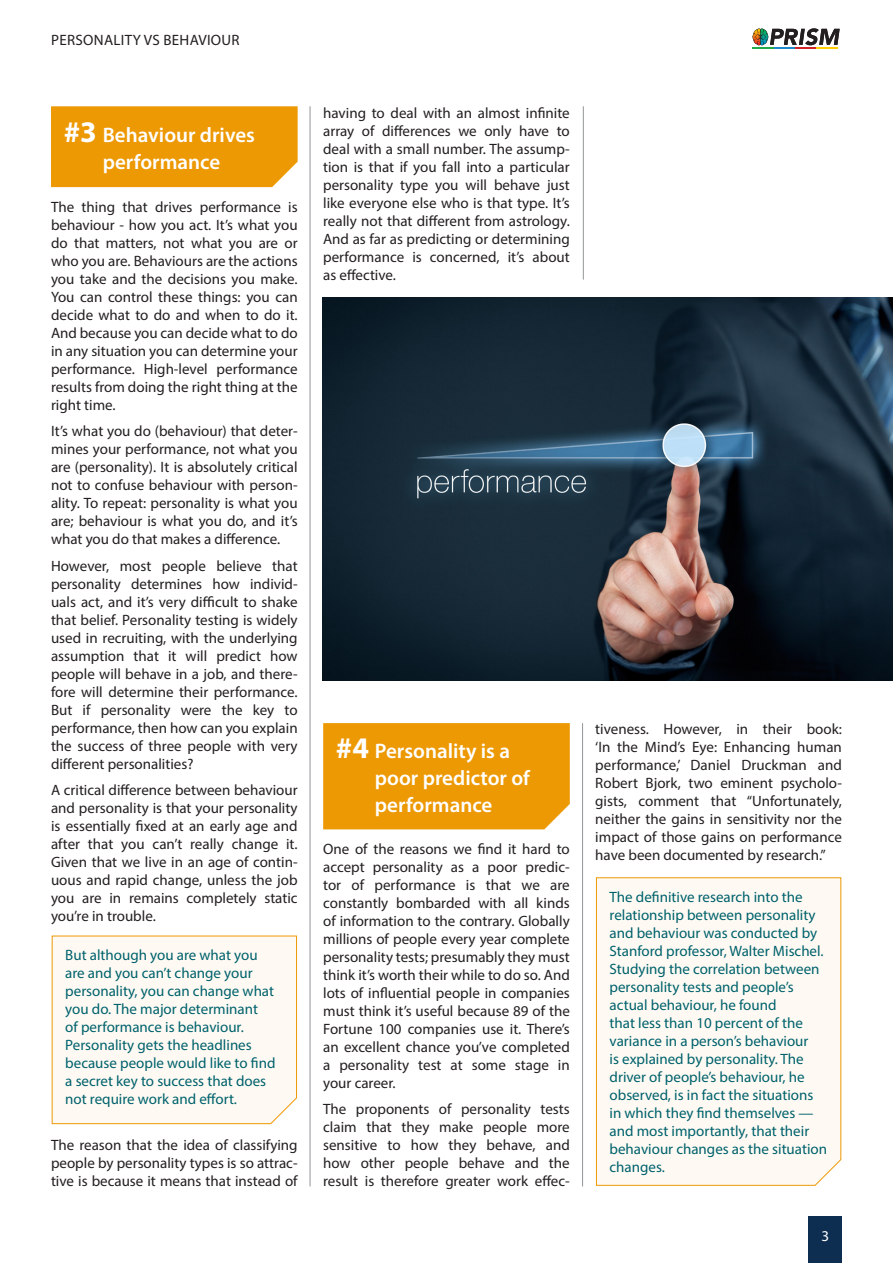
<style>
.page{position:relative;width:893px;height:1263px;background:#fff}
.page>*{position:absolute;margin:0;border:0;box-sizing:border-box;transform-origin:0 0}
.t1{font:600 21px/27px "Myriad Pro";color:#fff;text-align:center}
.t2{font:15px/18px "Myriad Pro";color:#231f20;text-align:justify}
.t3{font:15px/18px "Myriad Pro";color:#00616c}
.t4{font:15px "Myriad Pro";letter-spacing:.02em;color:#231f20}
.t5{font:15px "Myriad Pro";color:#fff}
.s1{font-weight:700;font-size:30px}
</style>
<div class="page">
<div style="left:809px;top:1216px;width:33px;height:47px;background:#0d2e50"></div>
<svg style="left:753px;top:28px;width:87px;height:17px"></svg>
<hr style="left:753px;top:47px;width:21px;height:2px;background:#23aa4a">
<hr style="left:774px;top:47px;width:21px;height:2px;background:#2089ca">
<hr style="left:795px;top:47px;width:21px;height:2px;background:#d22329">
<hr style="left:816px;top:47px;width:21px;height:2px;background:#ffcf00">
<div style="left:51px;top:935px;width:246px;height:189px;background:#fefaf3"></div>
<div style="left:51px;top:106px;width:247px;height:81px;background:#ed9904"></div>
<hr style="left:310px;top:106px;width:1px;height:1080px;background:#939598">
<img style="left:322px;top:298px;width:570px;height:382px">
<div style="left:323px;top:723px;width:247px;height:106px;background:#ed9904"></div>
<div style="left:596px;top:877px;width:246px;height:309px;background:#fefaf3"></div>
<hr style="left:582px;top:723px;width:1px;height:463px;background:#939598">
<hr style="left:583px;top:106px;width:1px;height:174px;background:#939598">
<p class="t4" style="left:51px;top:30px;width:190px">PERSONALITY VS BEHAVIOUR</p>
<p class="t1" style="left:64px;top:120px;width:193px"><span class="s1">#3</span> Behaviour drives performance</p>
<p class="t2" style="left:51px;top:198px;width:248px">The thing that drives performance is behaviour - how you act. It’s what you do that matters, not what you are or who you are. Behaviours are the actions you take and the decisions you make.<br>You can control these things: you can decide what to do and when to do it.<br>And because you can decide what to do in any situation you can determine your performance. High-level performance results from doing the right thing at the right time.</p>
<p class="t2" style="left:51px;top:422px;width:248px">It’s what you do (behaviour) that deter&shy;mines your performance, not what you are (personality). It is absolutely critical not to confuse behaviour with person&shy;ality. To repeat: personality is what you are; behaviour is what you do, and it’s what you do that makes a difference.</p>
<p class="t2" style="left:51px;top:557px;width:248px">However, most people believe that personality determines how individ&shy;uals act, and it’s very difficult to shake that belief. Personality testing is widely used in recruiting, with the underlying assumption that it will predict how people will behave in a job, and there&shy;fore will determine their performance.<br>But if personality were the key to performance, then how can you explain the success of three people with very different personalities?</p>
<p class="t2" style="left:51px;top:781px;width:248px">A critical difference between behaviour and personality is that your personality is essentially fixed at an early age and after that you can’t really change it.<br>Given that we live in an age of contin&shy;uous and rapid change, unless the job you are in remains completely static you’re in trouble.</p>
<p class="t3" style="left:65px;top:946px;width:212px">But although you are what you are and you can’t change your personality, you can change what you do. The major determinant<br>of performance is behaviour.<br>Personality gets the headlines because people would like to find a secret key to success that does not require work and effort.</p>
<p class="t2" style="left:51px;top:1135px;width:248px">The reason that the idea of classifying people by personality types is so attrac&shy;tive is because it means that instead of</p>
<p class="t2" style="left:323px;top:103px;width:248px">having to deal with an almost infinite array of differences we only have to deal with a small number. The assump&shy;tion is that if you fall into a particular personality type you will behave just like everyone else who is that type. It’s really not that different from astrology.<br>And as far as predicting or determining performance is concerned, it’s about as effective.</p>
<p class="t1" style="left:375px;top:737px;width:156px;text-align:left;text-indent:-39px"><span class="s1">#4</span> Personality is a poor predictor of performance</p>
<p class="t2" style="left:323px;top:840px;width:248px">One of the reasons we find it hard to accept personality as a poor predic&shy;tor of performance is that we are constantly bombarded with all kinds of information to the contrary. Globally millions of people every year complete personality tests; presumably they must think it’s worth their while to do so. And lots of influential people in companies must think it’s useful because 89 of the Fortune 100 companies use it. There’s an excellent chance you’ve completed a personality test at some stage in your career.</p>
<p class="t2" style="left:323px;top:1100px;width:248px">The proponents of personality tests claim that they make people more sensitive to how they behave, and how other people behave and the result is therefore greater work effec-</p>
<p class="t2" style="left:595px;top:720px;width:248px">tiveness. However, in their book: ‘In the Mind’s Eye: Enhancing human performance,’ Daniel Druckman and Robert Bjork, two eminent psycholo&shy;gists, comment that “Unfortunately, neither the gains in sensitivity nor the impact of those gains on performance have been documented by research.”</p>
<p class="t3" style="left:610px;top:888px;width:219px">The definitive research into the relationship between personality and behaviour was conducted by<br>Stanford professor, Walter Mischel.<br>Studying the correlation between personality tests and people’s actual behaviour, he found<br>that less than 10 percent of the variance in a person’s behaviour<br>is explained by personality. The driver of people’s behaviour, he observed, is in fact the situations in which they find themselves — and most importantly, that their behaviour changes as the situation changes.</p>
<p class="t5" style="left:821px;top:1226px;width:9px">3</p>
</div>
